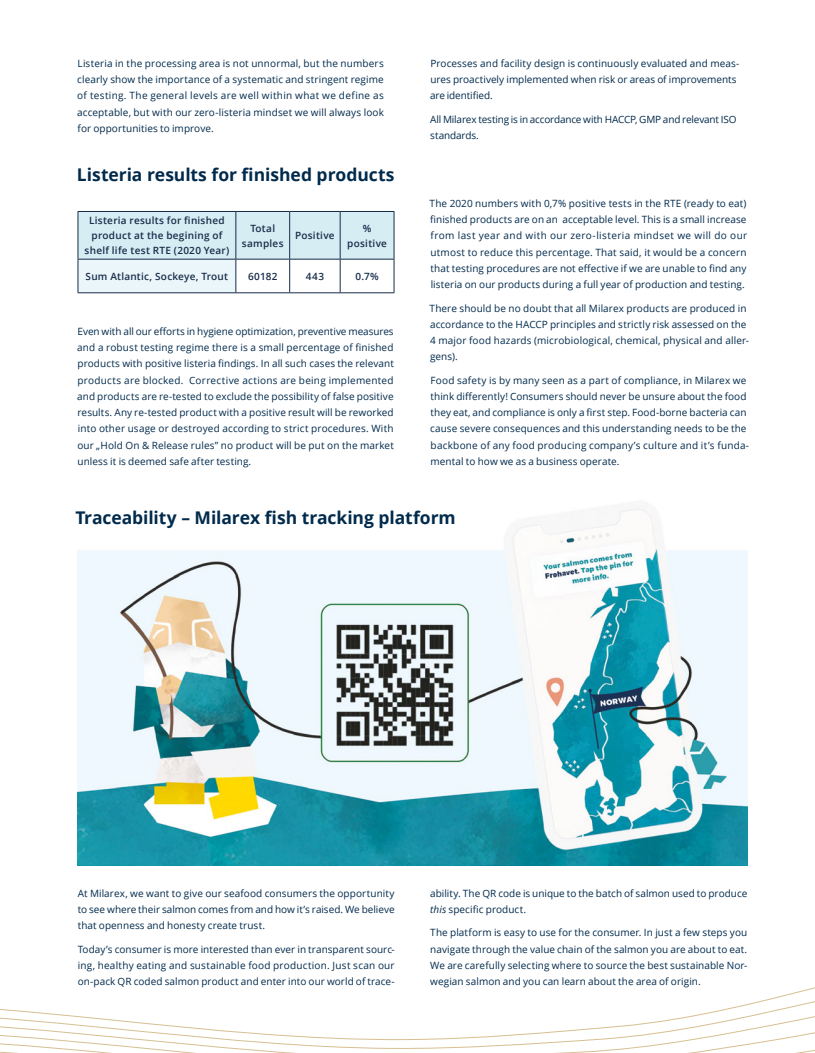
<style>
.page{position:relative;width:815px;height:1053px;background:#fff}
.page>*{position:absolute;margin:0;border:0;box-sizing:border-box;transform-origin:0 0}
.t1{font:700 17.5px "Open Sans";letter-spacing:-.005em;color:#002a4c}
.t2{font:10px/16.2px "Open Sans";letter-spacing:.005em;color:#002a4c;text-align:justify}
.t3{font:600 10px/15px "Open Sans";letter-spacing:.025em;color:#172c49;text-align:center}
.t4{font:10px/16.2px "Open Sans";letter-spacing:-.015em;color:#002a4c}
.s1{font-style:italic}
</style>
<div class="page">
<img style="left:78px;top:507px;width:669px;height:356px">
<svg style="left:0;top:863px;width:815px;height:189px"></svg>
<div style="left:79px;top:212px;width:315px;height:47px;background:#d6edf3"></div>
<div style="left:78px;top:259px;width:158px;height:34px;background:#ebf6fa"></div>
<hr style="left:289px;top:259px;width:1px;height:33px;background:#182c49">
<hr style="left:340px;top:259px;width:1px;height:33px;background:#182c49">
<hr style="left:394px;top:259px;width:1px;height:33px;background:#182c49">
<hr style="left:236px;top:292px;width:54px;height:1px;background:#182c49">
<hr style="left:290px;top:292px;width:50px;height:1px;background:#182c49">
<hr style="left:340px;top:292px;width:54px;height:1px;background:#182c49">
<hr style="left:78px;top:211px;width:158px;height:1px;background:#182c49">
<hr style="left:78px;top:212px;width:1px;height:47px;background:#182c49">
<hr style="left:236px;top:211px;width:54px;height:1px;background:#182c49">
<hr style="left:236px;top:212px;width:1px;height:47px;background:#182c49">
<hr style="left:236px;top:259px;width:54px;height:1px;background:#182c49">
<hr style="left:290px;top:211px;width:50px;height:1px;background:#182c49">
<hr style="left:289px;top:212px;width:1px;height:47px;background:#182c49">
<hr style="left:290px;top:259px;width:50px;height:1px;background:#182c49">
<hr style="left:340px;top:211px;width:54px;height:1px;background:#182c49">
<hr style="left:340px;top:212px;width:1px;height:47px;background:#182c49">
<hr style="left:394px;top:212px;width:1px;height:47px;background:#182c49">
<hr style="left:340px;top:259px;width:54px;height:1px;background:#182c49">
<hr style="left:78px;top:259px;width:1px;height:33px;background:#182c49">
<hr style="left:78px;top:259px;width:158px;height:1px;background:#182c49">
<hr style="left:236px;top:259px;width:1px;height:33px;background:#182c49">
<hr style="left:78px;top:292px;width:158px;height:1px;background:#182c49">
<p class="t2" style="left:77px;top:55px;width:308px">Listeria in the processing area is not unnormal, but the numbers clearly show the importance of a systematic and stringent regime of testing. The general levels are well within what we define as acceptable, but with our zero-listeria mindset we will always look for opportunities to improve.</p>
<p class="t2" style="left:430px;top:55px;width:311px;text-align:left">Processes and facility design is continuously evaluated and meas&shy;ures proactively implemented when risk or areas of improvements are identified.</p>
<p class="t4" style="left:430px;top:111px;width:308px">All Milarex testing is in accordance with HACCP, GMP and relevant ISO standards.</p>
<h1 class="t1" style="left:77px;top:162px;width:319px">Listeria results for finished products</h1>
<p class="t3" style="left:85px;top:213px;width:146px">Listeria results for finished product at the begining of shelf life test RTE (2020 Year)</p>
<p class="t3" style="left:242px;top:220px;width:43px">Total samples</p>
<p class="t3" style="left:295px;top:228px;width:41px">Positive</p>
<p class="t3" style="left:347px;top:220px;width:41px">% positive</p>
<p class="t3" style="left:86px;top:268px;width:144px">Sum Atlantic, Sockeye, Trout</p>
<p class="t3" style="left:248px;top:268px;width:31px">60182</p>
<p class="t3" style="left:306px;top:268px;width:20px">443</p>
<p class="t3" style="left:355px;top:268px;width:25px">0.7%</p>
<p class="t2" style="left:77px;top:323px;width:318px">Even with all our efforts in hygiene optimization, preventive measures and a robust testing regime there is a small percentage of finished products with positive listeria findings. In all such cases the relevant products are blocked. Corrective actions are being implemented and products are re-tested to exclude the possibility of false positive results. Any re-tested product with a positive result will be reworked into other usage or destroyed according to strict procedures. With our „Hold On &amp; Release rules” no product will be put on the market unless it is deemed safe after testing.</p>
<p class="t2" style="left:430px;top:195px;width:319px">The 2020 numbers with 0,7% positive tests in the RTE (ready to eat) finished products are on an acceptable level. This is a small increase from last year and with our zero-listeria mindset we will do our utmost to reduce this percentage. That said, it would be a concern that testing procedures are not effective if we are unable to find any listeria on our products during a full year of production and testing.</p>
<p class="t2" style="left:430px;top:299px;width:321px;text-align:left">There should be no doubt that all Milarex products are produced in accordance to the HACCP principles and strictly risk assessed on the 4 major food hazards (microbiological, chemical, physical and aller&shy;gens).</p>
<p class="t2" style="left:430px;top:371px;width:320px;text-align:left">Food safety is by many seen as a part of compliance, in Milarex we think differently! Consumers should never be unsure about the food they eat, and compliance is only a first step. Food-borne bacteria can cause severe consequences and this understanding needs to be the backbone of any food producing company’s culture and it’s funda&shy;mental to how we as a business operate.</p>
<h1 class="t1" style="left:75px;top:505px;width:382px">Traceability – Milarex fish tracking platform</h1>
<p class="t2" style="left:78px;top:884px;width:318px">At Milarex, we want to give our seafood consumers the opportunity to see where their salmon comes from and how it’s raised. We believe that openness and honesty create trust.</p>
<p class="t2" style="left:78px;top:940px;width:318px">Today’s consumer is more interested than ever in transparent sourc&shy;ing, healthy eating and sustainable food production. Just scan our on-pack QR coded salmon product and enter into our world of trace-</p>
<p class="t2" style="left:430px;top:884px;width:319px">ability. The QR code is unique to the batch of salmon used to produce <span class="s1">this</span> specific product.</p>
<p class="t2" style="left:430px;top:924px;width:319px">The platform is easy to use for the consumer. In just a few steps you navigate through the value chain of the salmon you are about to eat.<br>We are carefully selecting where to source the best sustainable Nor&shy;wegian salmon and you can learn about the area of origin.</p>
</div>
